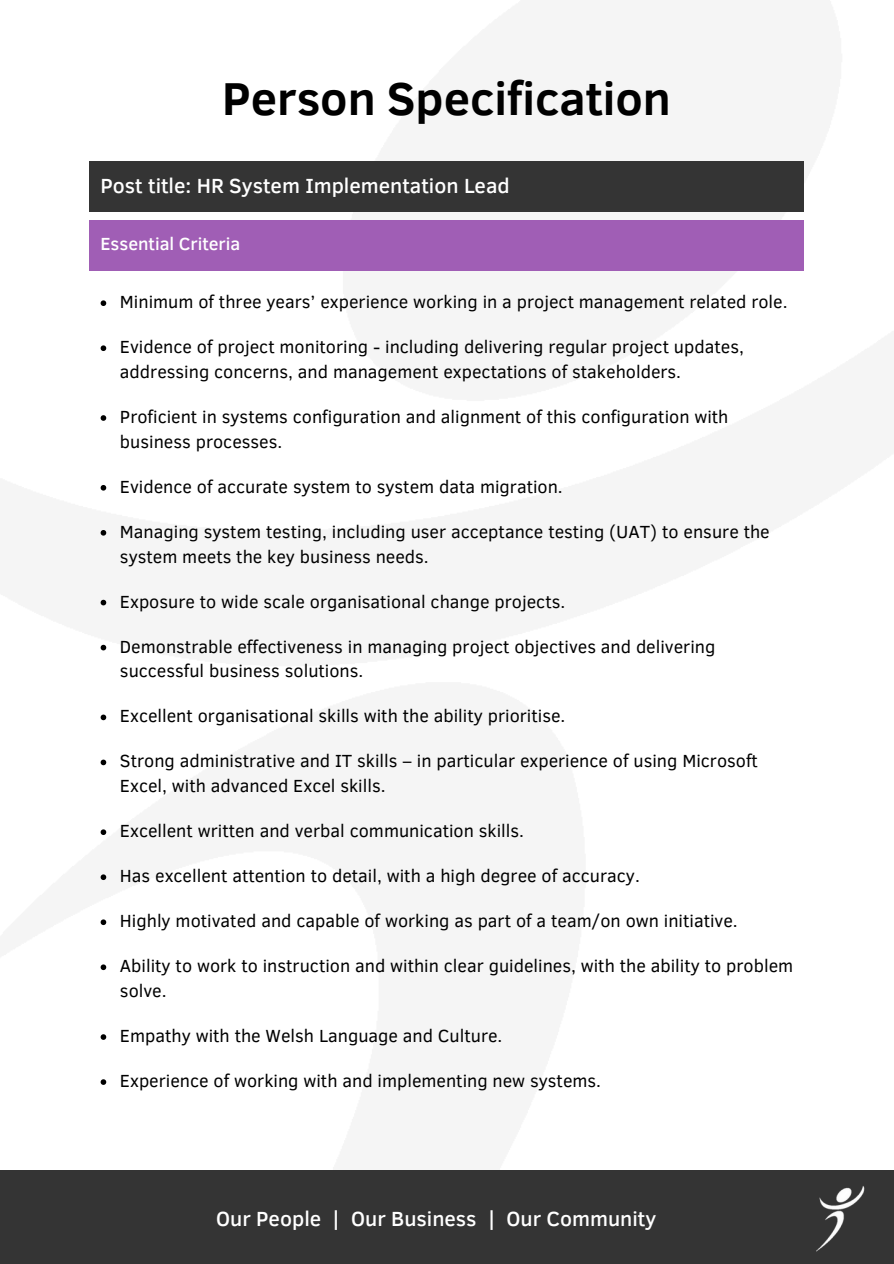
<style>
.page{position:relative;width:894px;height:1264px;background:#fff}
.page>*{position:absolute;margin:0;border:0;box-sizing:border-box;transform-origin:0 0}
.t1{font:700 47.25px "Clear Sans";color:#000}
.t2{font:500 21px "Clear Sans";color:#fff}
.t3{font:18px/24.8px "Clear Sans";color:#000}
.t4{font:500 18px "Clear Sans";color:#fff}
</style>
<div class="page">
<div style="left:0;top:1170px;width:893px;height:93px;background:#343434"></div>
<img style="left:816px;top:1186px;width:49px;height:66px">
<div style="left:89px;top:162px;width:715px;height:50px;background:#343434"></div>
<svg style="left:101px;top:300px;width:5px;height:6px"></svg>
<svg style="left:101px;top:345px;width:5px;height:6px"></svg>
<svg style="left:101px;top:415px;width:5px;height:6px"></svg>
<svg style="left:101px;top:485px;width:5px;height:5px"></svg>
<svg style="left:101px;top:530px;width:5px;height:5px"></svg>
<svg style="left:101px;top:599px;width:5px;height:6px"></svg>
<svg style="left:101px;top:644px;width:5px;height:6px"></svg>
<svg style="left:101px;top:714px;width:5px;height:6px"></svg>
<svg style="left:101px;top:759px;width:5px;height:6px"></svg>
<svg style="left:101px;top:829px;width:5px;height:6px"></svg>
<svg style="left:101px;top:874px;width:5px;height:6px"></svg>
<svg style="left:101px;top:919px;width:5px;height:6px"></svg>
<svg style="left:101px;top:964px;width:5px;height:6px"></svg>
<svg style="left:101px;top:1034px;width:5px;height:5px"></svg>
<svg style="left:101px;top:1079px;width:5px;height:5px"></svg>
<div style="left:89px;top:221px;width:715px;height:50px;background:#a05eb5"></div>
<h1 class="t1" style="left:222px;top:64px;width:450px">Person Specification</h1>
<h3 class="t2" style="left:100px;top:170px;width:410px">Post title: HR System Implementation Lead</h3>
<p class="t4" style="left:100px;top:231px;width:141px">Essential Criteria</p>
<p class="t3" style="left:120px;top:289px;width:669px">Minimum of three years’ experience working in a project management related role.</p>
<p class="t3" style="left:120px;top:334px;width:625px">Evidence of project monitoring - including delivering regular project updates, addressing concerns, and management expectations of stakeholders.</p>
<p class="t3" style="left:120px;top:403px;width:610px">Proficient in systems configuration and alignment of this configuration with business processes.</p>
<p class="t3" style="left:120px;top:473px;width:444px">Evidence of accurate system to system data migration.</p>
<p class="t3" style="left:120px;top:518px;width:651px">Managing system testing, including user acceptance testing (UAT) to ensure the system meets the key business needs.</p>
<p class="t3" style="left:120px;top:588px;width:446px">Exposure to wide scale organisational change projects.</p>
<p class="t3" style="left:120px;top:633px;width:596px">Demonstrable effectiveness in managing project objectives and delivering successful business solutions.</p>
<p class="t3" style="left:120px;top:703px;width:447px">Excellent organisational skills with the ability prioritise.</p>
<p class="t3" style="left:120px;top:748px;width:639px">Strong administrative and IT skills – in particular experience of using Microsoft<br>Excel, with advanced Excel skills.</p>
<p class="t3" style="left:120px;top:817px;width:405px">Excellent written and verbal communication skills.</p>
<p class="t3" style="left:120px;top:862px;width:521px">Has excellent attention to detail, with a high degree of accuracy.</p>
<p class="t3" style="left:120px;top:907px;width:619px">Highly motivated and capable of working as part of a team/on own initiative.</p>
<p class="t3" style="left:120px;top:952px;width:674px">Ability to work to instruction and within clear guidelines, with the ability to problem solve.</p>
<p class="t3" style="left:120px;top:1022px;width:384px">Empathy with the Welsh Language and Culture.</p>
<p class="t3" style="left:120px;top:1067px;width:482px">Experience of working with and implementing new systems.</p>
<h2 class="t2" style="left:216px;top:1203px;width:441px">Our People | Our Business | Our Community</h2>
</div>
